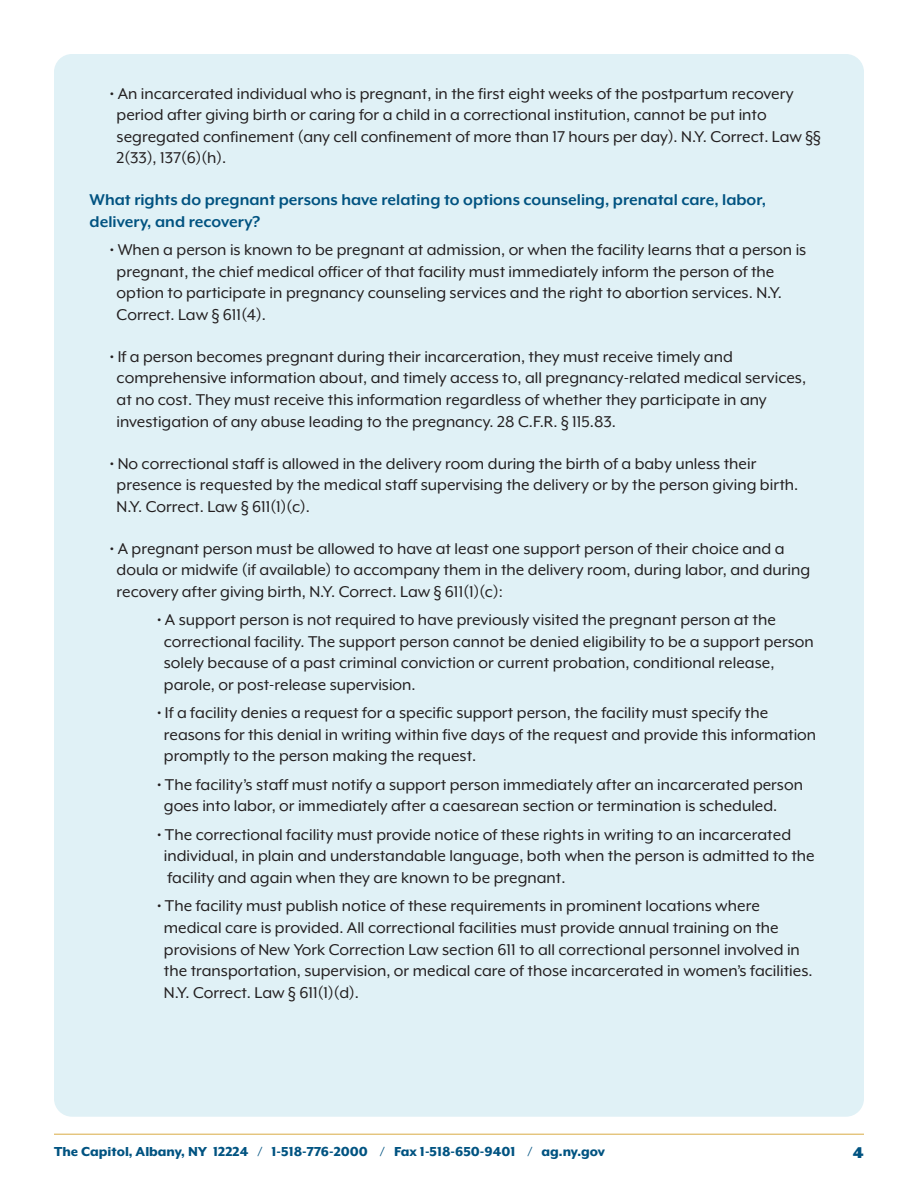
<style>
.page{position:relative;width:918px;height:1188px;background:#fff}
.page>*{position:absolute;margin:0;border:0;box-sizing:border-box;transform-origin:0 0}
.t1{font:18px/21.6px "Mr Eaves XL Mod OT";color:#231f20}
.t2{font:700 18px/21.6px "Mr Eaves XL Mod OT";color:#015381}
.t3{font:900 18px "Mr Eaves XL Mod OT";color:#015381}
.t4{font:800 15px "Mr Eaves XL Mod OT";color:#015381}
</style>
<div class="page">
<div style="left:54px;top:54px;width:810px;height:1063px;background:#e0f1f6;border-radius:18px"></div>
<hr style="left:54px;top:1134px;width:810px;height:1px;background:#d9ab45">
<p class="t1" style="left:110px;top:82px;width:685px">• An incarcerated individual who is pregnant, in the first eight weeks of the postpartum recovery</p>
<p class="t1" style="left:117px;top:104px;width:706px">period after giving birth or caring for a child in a correctional institution, cannot be put into segregated confinement (any cell confinement of more than 17 hours per day). N.Y. Correct. Law §§<br>2(33), 137(6)(h).</p>
<p class="t2" style="left:90px;top:189px;width:678px">What rights do pregnant persons have relating to options counseling, prenatal care, labor, delivery, and recovery?</p>
<p class="t1" style="left:110px;top:239px;width:698px">• When a person is known to be pregnant at admission, or when the facility learns that a person is</p>
<p class="t1" style="left:117px;top:261px;width:667px">pregnant, the chief medical officer of that facility must immediately inform the person of the option to participate in pregnancy counseling services and the right to abortion services. N.Y.<br>Correct. Law § 611(4).</p>
<p class="t1" style="left:110px;top:346px;width:624px">• If a person becomes pregnant during their incarceration, they must receive timely and</p>
<p class="t1" style="left:117px;top:367px;width:691px">comprehensive information about, and timely access to, all pregnancy-related medical services, at no cost. They must receive this information regardless of whether they participate in any investigation of any abuse leading to the pregnancy. 28 C.F.R. § 115.83.</p>
<p class="t1" style="left:110px;top:452px;width:648px">• No correctional staff is allowed in the delivery room during the birth of a baby unless their</p>
<p class="t1" style="left:117px;top:474px;width:683px">presence is requested by the medical staff supervising the delivery or by the person giving birth.<br>N.Y. Correct. Law § 611(1)(c).</p>
<p class="t1" style="left:110px;top:537px;width:676px">• A pregnant person must be allowed to have at least one support person of their choice and a</p>
<p class="t1" style="left:117px;top:559px;width:695px">doula or midwife (if available) to accompany them in the delivery room, during labor, and during recovery after giving birth, N.Y. Correct. Law § 611(1)(c):</p>
<p class="t1" style="left:157px;top:609px;width:620px">• A support person is not required to have previously visited the pregnant person at the</p>
<p class="t1" style="left:164px;top:631px;width:651px">correctional facility. The support person cannot be denied eligibility to be a support person</p>
<p class="t1" style="left:164px;top:652px;width:612px">solely because of a past criminal conviction or current probation, conditional release,</p>
<p class="t1" style="left:164px;top:674px;width:253px">parole, or post-release supervision.</p>
<p class="t1" style="left:157px;top:702px;width:613px">• If a facility denies a request for a specific support person, the facility must specify the</p>
<p class="t1" style="left:164px;top:724px;width:654px">reasons for this denial in writing within five days of the request and provide this information</p>
<p class="t1" style="left:164px;top:745px;width:314px">promptly to the person making the request.</p>
<p class="t1" style="left:157px;top:774px;width:647px">• The facility’s staff must notify a support person immediately after an incarcerated person</p>
<p class="t1" style="left:164px;top:795px;width:615px">goes into labor, or immediately after a caesarean section or termination is scheduled.</p>
<p class="t1" style="left:157px;top:824px;width:635px">• The correctional facility must provide notice of these rights in writing to an incarcerated</p>
<p class="t1" style="left:164px;top:845px;width:652px">individual, in plain and understandable language, both when the person is admitted to the</p>
<p class="t1" style="left:167px;top:867px;width:400px">facility and again when they are known to be pregnant.</p>
<p class="t1" style="left:157px;top:895px;width:604px">• The facility must publish notice of these requirements in prominent locations where</p>
<p class="t1" style="left:164px;top:917px;width:616px">medical care is provided. All correctional facilities must provide annual training on the</p>
<p class="t1" style="left:164px;top:938px;width:638px">provisions of New York Correction Law section 611 to all correctional personnel involved in</p>
<p class="t1" style="left:164px;top:960px;width:650px">the transportation, supervision, or medical care of those incarcerated in women’s facilities.</p>
<p class="t1" style="left:164px;top:982px;width:197px">N.Y. Correct. Law § 611(1)(d).</p>
<p class="t4" style="left:54px;top:1143px;width:553px">The Capitol, Albany, NY 12224 / 1-518-776-2000 / Fax 1-518-650-9401 / ag.ny.gov</p>
<p class="t3" style="left:853px;top:1143px;width:13px">4</p>
</div>
